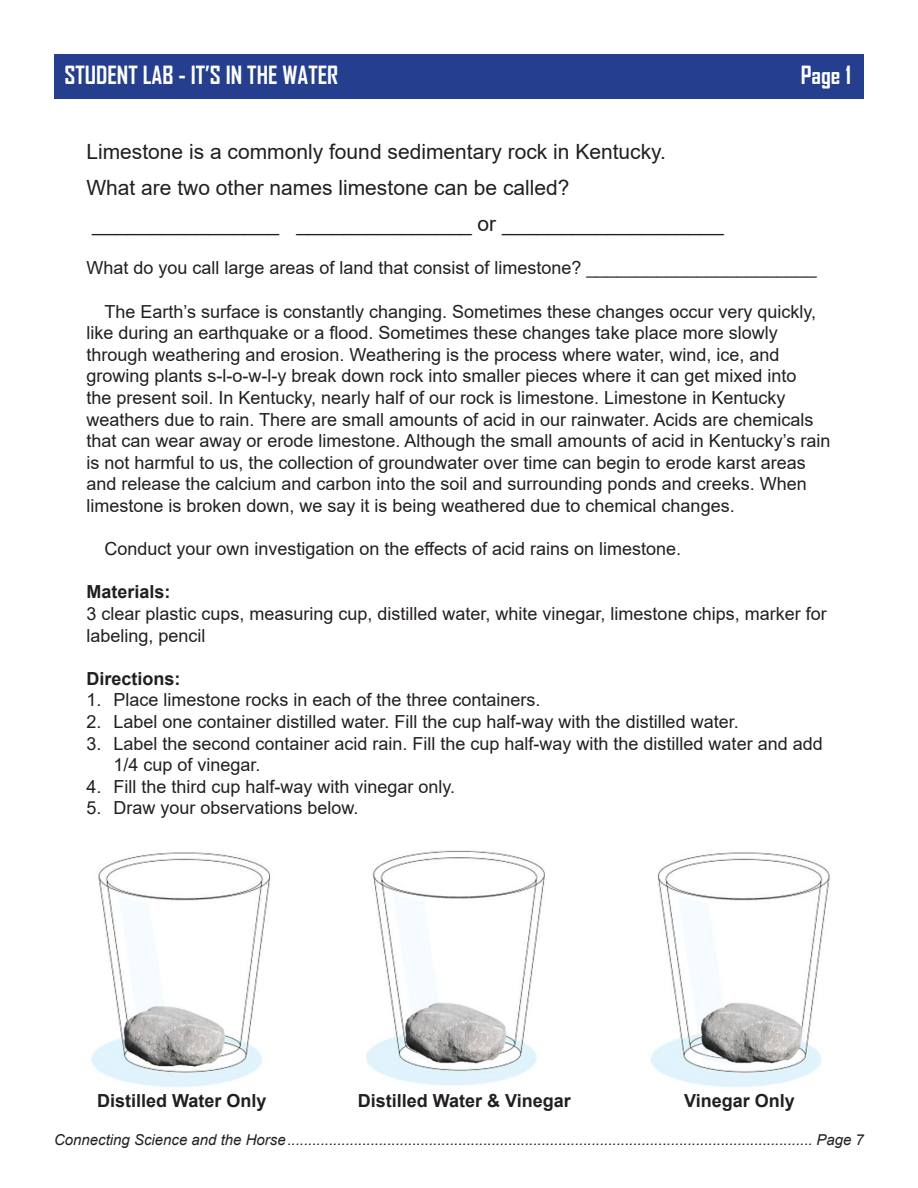
<style>
.page{position:relative;width:918px;height:1188px;background:#fff}
.page>*{position:absolute;margin:0;border:0;box-sizing:border-box;transform-origin:0 0}
.t1{font:700 24px "Agency FB";color:#fff}
.t2{font:21px "Arial";color:#231f20}
.t3{font:18px/21.6px "Arial";color:#231f20}
.t4{font:700 18px "Arial";color:#231f20}
.t5{font:italic 15px "Arial";color:#231f20}
</style>
<div class="page">
<div style="left:54px;top:54px;width:810px;height:45px;background:#253f8e"></div>
<img style="left:91px;top:850px;width:739px;height:238px">
<p class="t1" style="left:64px;top:60px;width:275px">STUDENT LAB - IT’S IN THE WATER</p>
<p class="t1" style="left:801px;top:60px;width:52px">Page 1</p>
<p class="t2" style="left:86px;top:137px;width:581px">Limestone is a commonly found sedimentary rock in Kentucky.</p>
<p class="t2" style="left:86px;top:173px;width:485px">What are two other names limestone can be called?</p>
<p class="t2" style="left:92px;top:209px;width:633px">________________ _______________ or ___________________</p>
<p class="t3" style="left:86px;top:257px;width:732px">What do you call large areas of land that consist of limestone? _______________________</p>
<p class="t3" style="left:86px;top:300px;width:746px;text-indent:18px">The Earth’s surface is constantly changing. Sometimes these changes occur very quickly, like during an earthquake or a flood. Sometimes these changes take place more slowly through weathering and erosion. Weathering is the process where water, wind, ice, and growing plants s-l-o-w-l-y break down rock into smaller pieces where it can get mixed into<br>the present soil. In Kentucky, nearly half of our rock is limestone. Limestone in Kentucky weathers due to rain. There are small amounts of acid in our rainwater. Acids are chemicals that can wear away or erode limestone. Although the small amounts of acid in Kentucky’s rain is not harmful to us, the collection of groundwater over time can begin to erode karst areas and release the calcium and carbon into the soil and surrounding ponds and creeks. When limestone is broken down, we say it is being weathered due to chemical changes.</p>
<p class="t3" style="left:104px;top:538px;width:578px">Conduct your own investigation on the effects of acid rains on limestone.</p>
<p class="t4" style="left:86px;top:579px;width:86px">Materials:</p>
<p class="t3" style="left:86px;top:603px;width:742px">3 clear plastic cups, measuring cup, distilled water, white vinegar, limestone chips, marker for labeling, pencil</p>
<p class="t4" style="left:86px;top:666px;width:96px">Directions:</p>
<p class="t3" style="left:86px;top:689px;width:456px">1. Place limestone rocks in each of the three containers.</p>
<p class="t3" style="left:86px;top:711px;width:654px">2. Label one container distilled water. Fill the cup half-way with the distilled water.</p>
<p class="t3" style="left:113px;top:732px;width:711px;text-indent:-27px">3. Label the second container acid rain. Fill the cup half-way with the distilled water and add<br>1/4 cup of vinegar.</p>
<p class="t3" style="left:86px;top:776px;width:370px">4. Fill the third cup half-way with vinegar only.</p>
<p class="t3" style="left:86px;top:797px;width:274px">5. Draw your observations below.</p>
<p class="t4" style="left:97px;top:1088px;width:171px">Distilled Water Only</p>
<p class="t4" style="left:358px;top:1088px;width:215px">Distilled Water &amp; Vinegar</p>
<p class="t4" style="left:684px;top:1088px;width:112px">Vinegar Only</p>
<p class="t5" style="left:54px;top:1130px;width:811px">Connecting Science and the Horse.............................................................................................................................. Page 7</p>
</div>
